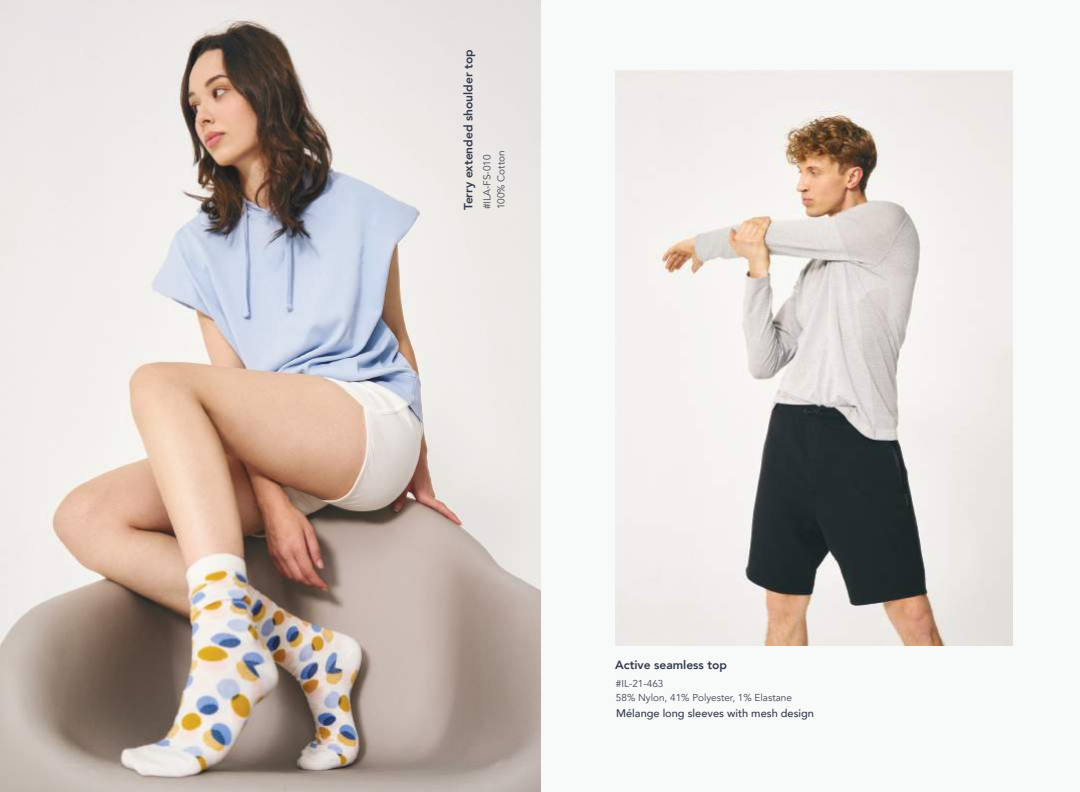
<style>
.page{position:relative;width:1080px;height:792px;background:#f8f9f9}
.page>*{position:absolute;margin:0;border:0;box-sizing:border-box;transform-origin:0 0}
.t1{font:800 12px "Avenir";color:#343b4b}
.t2{font:500 11px "Avenir";color:#343b4b}
.t3{font:10px/13.9px "Avenir";color:#424751}
</style>
<div class="page">
<img style="left:0;top:0;width:541px;height:792px">
<img style="left:616px;top:71px;width:397px;height:575px">
<p class="t1" style="left:459px;top:210px;width:162px;rotate:-90deg">Terry extended shoulder top</p>
<p class="t3" style="left:480px;top:209px;width:60px;rotate:-90deg">#ILA-FS-010<br>100% Cotton</p>
<p class="t1" style="left:615px;top:655px;width:113px">Active seamless top</p>
<p class="t3" style="left:616px;top:690px;width:178px">58% Nylon, 41% Polyester, 1% Elastane</p>
<p class="t3" style="left:616px;top:676px;width:49px">#IL-21-463</p>
<p class="t2" style="left:616px;top:703px;width:199px">Mélange long sleeves with mesh design</p>
</div>
